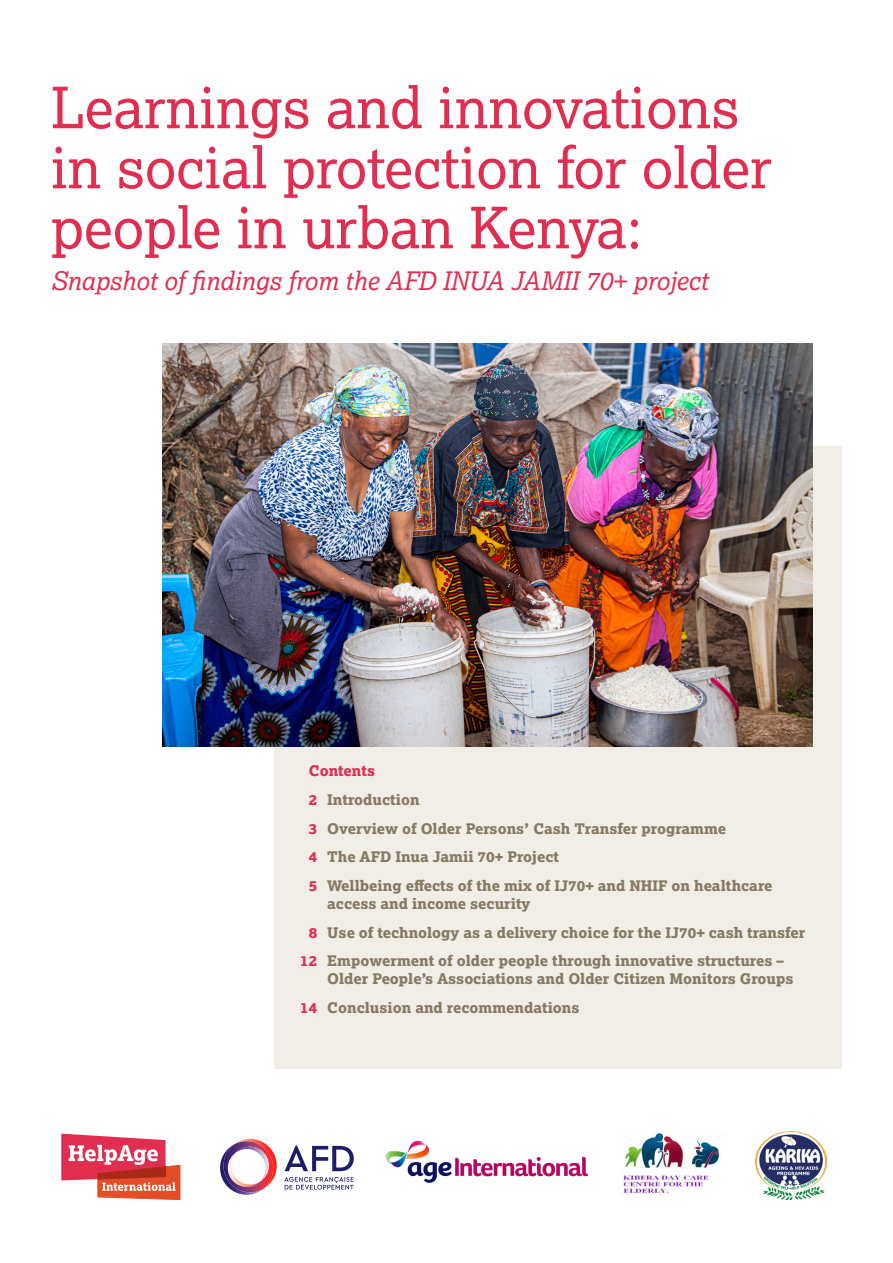
<style>
.page{position:relative;width:893px;height:1263px;background:#fff}
.page>*{position:absolute;margin:0;border:0;box-sizing:border-box;transform-origin:0 0}
.t1{font:57px/60px "Lexia";color:#e12e50}
.t2{font:italic 25.5px "Lexia";color:#e12e50}
.t3{font:14.7px/28.7px "Lexia X Bold";color:#867a64}
.t4{font:14.7px/28.7px "Lexia X Bold";color:#e12e50;text-align:justify}
</style>
<div class="page">
<svg style="left:61px;top:1133px;width:119px;height:67px"></svg>
<div style="left:274px;top:446px;width:568px;height:622px;background:#f1eee8"></div>
<img style="left:162px;top:344px;width:650px;height:402px">
<img style="left:756px;top:1132px;width:71px;height:67px">
<svg style="left:240px;top:1139px;width:37px;height:40px"></svg>
<svg style="left:220px;top:1156px;width:38px;height:39px"></svg>
<svg style="left:223px;top:1141px;width:50px;height:51px"></svg>
<svg style="left:285px;top:1145px;width:69px;height:26px"></svg>
<svg style="left:284px;top:1177px;width:70px;height:12px"></svg>
<img style="left:623px;top:1133px;width:97px;height:61px">
<img style="left:385px;top:1140px;width:203px;height:43px">
<h1 class="t1" style="left:51px;top:76px;width:722px">Learnings and innovations in social protection for older people in urban Kenya:</h1>
<h2 class="t2" style="left:51px;top:264px;width:658px">Snapshot of findings from the AFD INUA JAMII 70+ project</h2>
<p class="t4" style="left:309px;top:756px;width:68px">Contents</p>
<p class="t4" style="left:309px;top:785px;width:10px">2<br>3<br>4<br>5</p>
<p class="t4" style="left:300px;top:917px;width:19px;text-align:center">8<br>12</p>
<p class="t4" style="left:300px;top:993px;width:19px">14</p>
<p class="t3" style="left:327px;top:785px;width:447px">Introduction<br>Overview of Older Persons’ Cash Transfer programme<br>The AFD Inua Jamii 70+ Project<br>Wellbeing effects of the mix of IJ70+ and NHIF on healthcare</p>
<p class="t3" style="left:327px;top:889px;width:480px">access and income security<br>Use of technology as a delivery choice for the IJ70+ cash transfer<br>Empowerment of older people through innovative structures –</p>
<p class="t3" style="left:327px;top:964px;width:468px">Older People’s Associations and Older Citizen Monitors Groups<br>Conclusion and recommendations</p>
</div>
